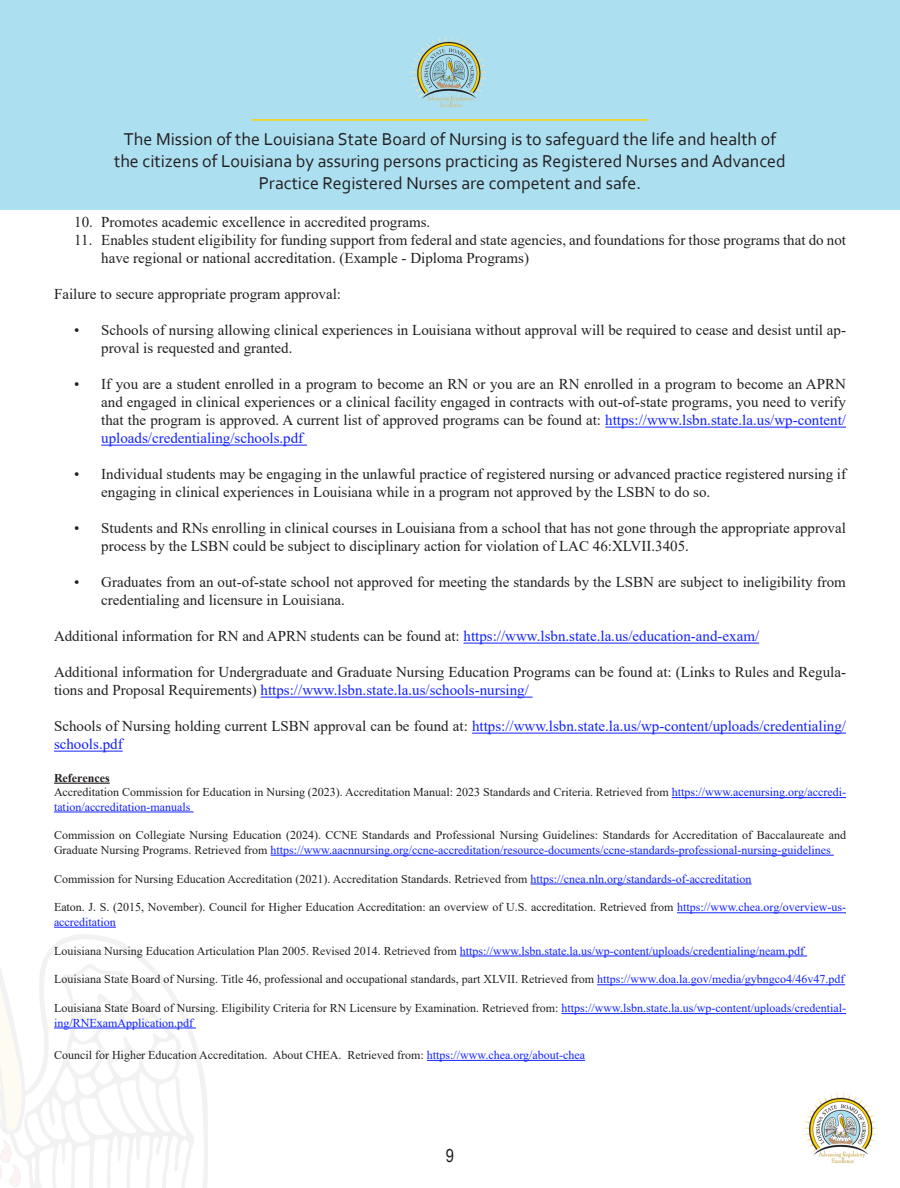
<style>
.page{position:relative;width:900px;height:1188px;background:#fff}
.page>*{position:absolute;margin:0;border:0;box-sizing:border-box;transform-origin:0 0}
.t1{font:18px/21.6px "Corbel";color:#231f20;text-align:center}
.t2{font:18px "Arial Narrow";color:#231f20}
.ED_Article_Title{font:15px/18px "Times New Roman";color:#231f20}
.ED_Article_Title-2{font:15px/18px "Times New Roman";color:#12f}
.ED_Article_Title-3{font:12px/14.4px "Times New Roman";color:#231f20}
.ED_Article_Title-4{font:700 12px "Times New Roman";color:#231f20}
.s1{color:#12f}
.s2{color:#231f20}
</style>
<div class="page">
<svg style="left:127px;top:946px;width:81px;height:242px"></svg>
<svg style="left:0;top:926px;width:127px;height:262px"></svg>
<div style="left:0;top:0;width:900px;height:210px;background:#ace0f0"></div>
<hr style="left:252px;top:119px;width:396px;height:2px;background:#ffd204">
<img style="left:410px;top:36px;width:77px;height:71px">
<img style="left:803px;top:1092px;width:75px;height:72px">
<hr style="left:605px;top:427px;width:241px;height:1px;background:#12f">
<hr style="left:101px;top:445px;width:206px;height:1px;background:#12f">
<hr style="left:464px;top:643px;width:295px;height:1px;background:#12f">
<hr style="left:261px;top:697px;width:272px;height:1px;background:#12f">
<hr style="left:472px;top:733px;width:374px;height:1px;background:#12f">
<hr style="left:54px;top:751px;width:69px;height:1px;background:#12f">
<hr style="left:54px;top:783px;width:56px;height:1px;background:#231f20">
<hr style="left:672px;top:797px;width:174px;height:1px;background:#12f">
<hr style="left:54px;top:812px;width:140px;height:1px;background:#12f">
<hr style="left:271px;top:855px;width:563px;height:1px;background:#12f">
<hr style="left:531px;top:884px;width:221px;height:1px;background:#12f">
<hr style="left:677px;top:912px;width:169px;height:1px;background:#12f">
<hr style="left:54px;top:927px;width:62px;height:1px;background:#12f">
<hr style="left:460px;top:956px;width:347px;height:1px;background:#12f">
<hr style="left:597px;top:984px;width:248px;height:1px;background:#12f">
<hr style="left:561px;top:1013px;width:285px;height:1px;background:#12f">
<hr style="left:54px;top:1028px;width:142px;height:1px;background:#12f">
<hr style="left:427px;top:1060px;width:158px;height:1px;background:#12f">
<p class="t1" style="left:114px;top:128px;width:673px">The Mission of the Louisiana State Board of Nursing is to safeguard the life and health of the citizens of Louisiana by assuring persons practicing as Registered Nurses and Advanced<br>Practice Registered Nurses are competent and safe.</p>
<p class="ED_Article_Title" style="left:74px;top:213px;width:358px">10. Promotes academic excellence in accredited programs.</p>
<p class="ED_Article_Title" style="left:101px;top:231px;width:746px;text-indent:-27px">11. Enables student eligibility for funding support from federal and state agencies, and foundations for those programs that do not have regional or national accreditation. (Example - Diploma Programs)</p>
<p class="ED_Article_Title" style="left:54px;top:285px;width:289px">Failure to secure appropriate program approval:</p>
<p class="ED_Article_Title" style="left:101px;top:321px;width:746px;text-indent:-27px">• Schools of nursing allowing clinical experiences in Louisiana without approval will be required to cease and desist until ap&shy;proval is requested and granted.</p>
<p class="ED_Article_Title" style="left:101px;top:375px;width:746px;text-align:justify;text-indent:-27px">• If you are a student enrolled in a program to become an RN or you are an RN enrolled in a program to become an APRN and engaged in clinical experiences or a clinical facility engaged in contracts with out-of-state programs, you need to verify that the program is approved. A current list of approved programs can be found at: <span class="s1">https://www.lsbn.state.la.us/wp-content/ uploads/credentialing/schools.pdf</span></p>
<p class="ED_Article_Title" style="left:101px;top:465px;width:746px;text-indent:-27px">• Individual students may be engaging in the unlawful practice of registered nursing or advanced practice registered nursing if engaging in clinical experiences in Louisiana while in a program not approved by the LSBN to do so.</p>
<p class="ED_Article_Title" style="left:101px;top:519px;width:746px;text-indent:-27px">• Students and RNs enrolling in clinical courses in Louisiana from a school that has not gone through the appropriate approval process by the LSBN could be subject to disciplinary action for violation of LAC 46:XLVII.3405.</p>
<p class="ED_Article_Title" style="left:101px;top:573px;width:746px;text-indent:-27px">• Graduates from an out-of-state school not approved for meeting the standards by the LSBN are subject to ineligibility from credentialing and licensure in Louisiana.</p>
<p class="ED_Article_Title" style="left:54px;top:627px;width:707px">Additional information for RN and APRN students can be found at: <span class="s1">https://www.lsbn.state.la.us/education-and-exam/</span></p>
<p class="ED_Article_Title" style="left:54px;top:663px;width:793px">Additional information for Undergraduate and Graduate Nursing Education Programs can be found at: (Links to Rules and Regula&shy;tions and Proposal Requirements) <span class="s1">https://www.lsbn.state.la.us/schools-nursing/</span></p>
<p class="ED_Article_Title-2" style="left:54px;top:717px;width:794px"><span class="s2">Schools of Nursing holding current LSBN approval can be found at:</span> https://www.lsbn.state.la.us/wp-content/uploads/credentialing/ schools.pdf</p>
<p class="ED_Article_Title-4" style="left:54px;top:769px;width:57px">References</p>
<p class="ED_Article_Title-3" style="left:54px;top:785px;width:793px">Accreditation Commission for Education in Nursing (2023). Accreditation Manual: 2023 Standards and Criteria. Retrieved from <span class="s1">https://www.acenursing.org/accredi&shy;tation/accreditation-manuals</span></p>
<p class="ED_Article_Title-3" style="left:54px;top:828px;width:793px">Commission on Collegiate Nursing Education (2024). CCNE Standards and Professional Nursing Guidelines: Standards for Accreditation of Baccalaureate and<br>Graduate Nursing Programs. Retrieved from <span class="s1">https://www.aacnnursing.org/ccne-accreditation/resource-documents/ccne-standards-professional-nursing-guidelines</span></p>
<p class="ED_Article_Title-3" style="left:54px;top:871px;width:699px">Commission for Nursing Education Accreditation (2021). Accreditation Standards. Retrieved from <span class="s1">https://cnea.nln.org/standards-of-accreditation</span></p>
<p class="ED_Article_Title-3" style="left:54px;top:900px;width:793px">Eaton. J. S. (2015, November). Council for Higher Education Accreditation: an overview of U.S. accreditation. Retrieved from <span class="s1">https://www.chea.org/overview-us&shy;accreditation</span></p>
<p class="ED_Article_Title-3" style="left:54px;top:943px;width:752px">Louisiana Nursing Education Articulation Plan 2005. Revised 2014. Retrieved from <span class="s1">https://www.lsbn.state.la.us/wp-content/uploads/credentialing/neam.pdf</span></p>
<p class="ED_Article_Title-3" style="left:54px;top:972px;width:792px">Louisiana State Board of Nursing. Title 46, professional and occupational standards, part XLVII. Retrieved from <span class="s1">https://www.doa.la.gov/media/gybngco4/46v47.pdf</span></p>
<p class="ED_Article_Title-3" style="left:54px;top:1001px;width:793px">Louisiana State Board of Nursing. Eligibility Criteria for RN Licensure by Examination. Retrieved from: <span class="s1">https://www.lsbn.state.la.us/wp-content/uploads/credential&shy;ing/RNExamApplication.pdf</span></p>
<p class="ED_Article_Title-3" style="left:54px;top:1047px;width:533px">Council for Higher Education Accreditation. About CHEA. Retrieved from: <span class="s1">https://www.chea.org/about-chea</span></p>
<p class="t2" style="left:446px;top:1142px;width:10px">9</p>
</div>
